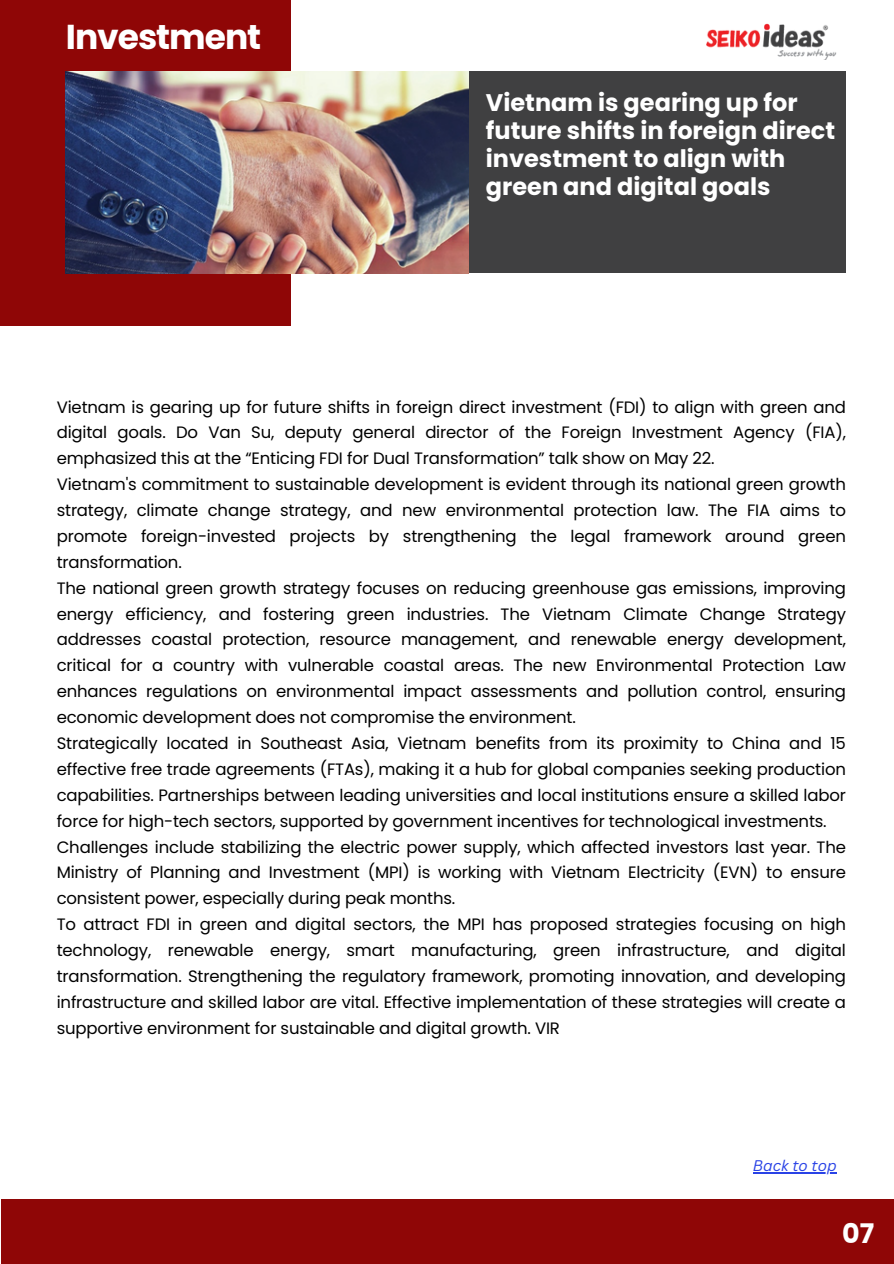
<style>
.page{position:relative;width:894px;height:1264px;background:#fff}
.page>*{position:absolute;margin:0;border:0;box-sizing:border-box;transform-origin:0 0}
.t1{font:700 34.5px "Poppins";letter-spacing:-.03em;color:#fff}
.t2{font:700 27px "Poppins";color:#fff}
.t3{font:700 24px/28.2px "Poppins";color:#fff}
.t4{font:16.5px/25.8px "Poppins";letter-spacing:-.01em;color:#000;text-align:justify}
.t5{font:italic 15px "Canva Sans";color:#2942e6}
</style>
<div class="page">
<div style="left:468px;top:72px;width:377px;height:201px;background:#404041"></div>
<div style="left:0;top:0;width:290px;height:325px;background:#8f0606"></div>
<div style="left:2px;top:1199px;width:891px;height:64px;background:#8f0606"></div>
<img style="left:66px;top:72px;width:403px;height:201px">
<img style="left:706px;top:23px;width:131px;height:37px">
<hr style="left:752px;top:1172px;width:84px;height:1px;background:#2942e6">
<p class="t1" style="left:66px;top:12px;width:197px">Investment</p>
<p class="t3" style="left:485px;top:88px;width:350px">Vietnam is gearing up for future shifts in foreign direct investment to align with green and digital goals</p>
<p class="t4" style="left:57px;top:394px;width:790px">Vietnam is gearing up for future shifts in foreign direct investment (FDI) to align with green and digital goals. Do Van Su, deputy general director of the Foreign Investment Agency (FIA), emphasized this at the “Enticing FDI for Dual Transformation” talk show on May 22.</p>
<h2 class="t4" style="left:57px;top:471px;width:790px">Vietnam's commitment to sustainable development is evident through its national green growth strategy, climate change strategy, and new environmental protection law. The FIA aims to promote foreign-invested projects by strengthening the legal framework around green transformation.</h2>
<p class="t4" style="left:57px;top:575px;width:790px">The national green growth strategy focuses on reducing greenhouse gas emissions, improving energy efficiency, and fostering green industries. The Vietnam Climate Change Strategy addresses coastal protection, resource management, and renewable energy development, critical for a country with vulnerable coastal areas. The new Environmental Protection Law enhances regulations on environmental impact assessments and pollution control, ensuring economic development does not compromise the environment.</p>
<p class="t4" style="left:57px;top:730px;width:790px">Strategically located in Southeast Asia, Vietnam benefits from its proximity to China and 15 effective free trade agreements (FTAs), making it a hub for global companies seeking production capabilities. Partnerships between leading universities and local institutions ensure a skilled labor force for high-tech sectors, supported by government incentives for technological investments.</p>
<p class="t4" style="left:57px;top:833px;width:790px">Challenges include stabilizing the electric power supply, which affected investors last year. The Ministry of Planning and Investment (MPI) is working with Vietnam Electricity (EVN) to ensure consistent power, especially during peak months.</p>
<p class="t4" style="left:57px;top:911px;width:790px">To attract FDI in green and digital sectors, the MPI has proposed strategies focusing on high technology, renewable energy, smart manufacturing, green infrastructure, and digital transformation. Strengthening the regulatory framework, promoting innovation, and developing infrastructure and skilled labor are vital. Effective implementation of these strategies will create a supportive environment for sustainable and digital growth. VIR</p>
<p class="t5" style="left:752px;top:1155px;width:85px">Back to top</p>
<p class="t2" style="left:841px;top:1214px;width:34px">07</p>
</div>
